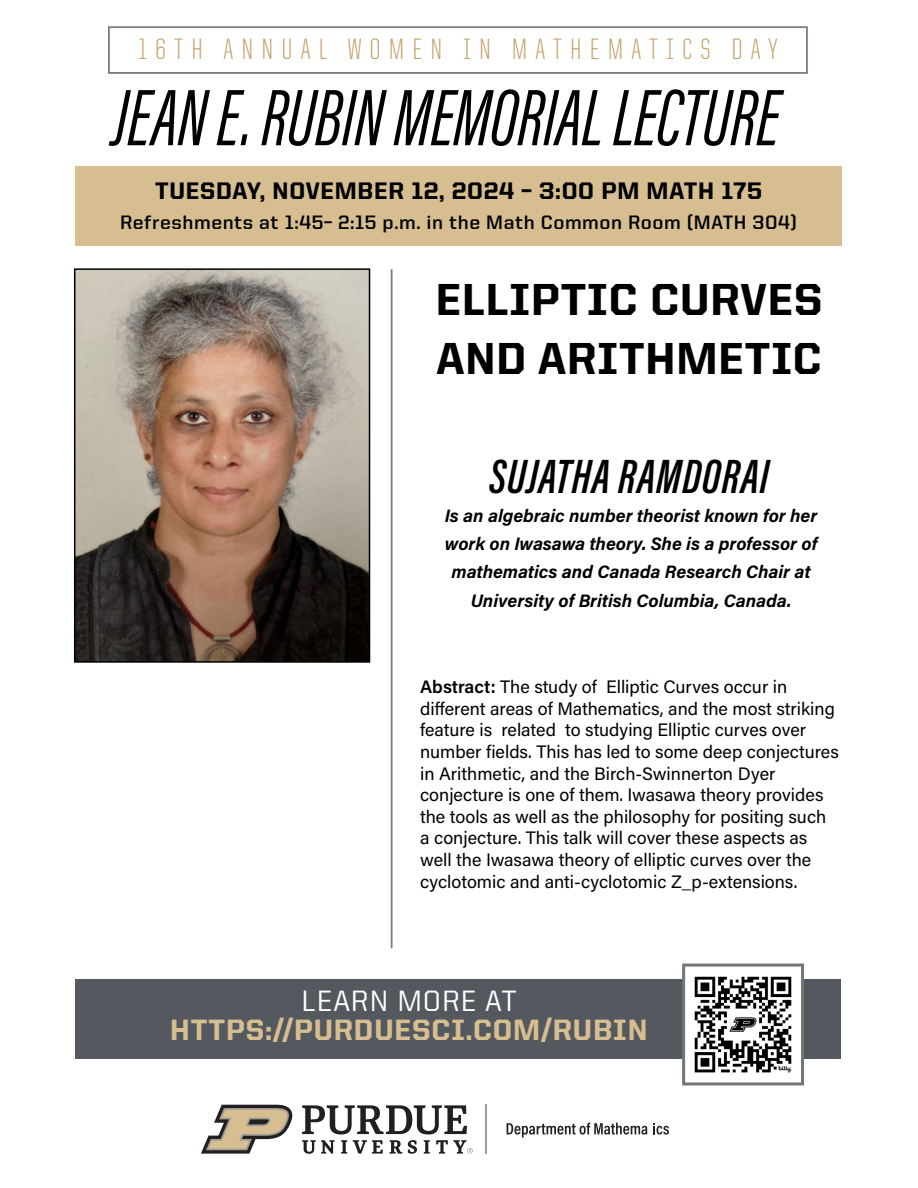
<style>
.page{position:relative;width:918px;height:1188px;background:#fff}
.page>*{position:absolute;margin:0;border:0;box-sizing:border-box;transform-origin:0 0}
.t1{font:italic 82.5px "Acumin Pro Extra Cond";letter-spacing:-.005em;color:#000;scale:.95 1}
.t2{font:italic 600 49.65px "Acumin Pro Extra Cond";letter-spacing:.02em;color:#000}
.t3{font:800 45px/59.6px "United Sans Reg";letter-spacing:.02em;color:#000}
.t4{font:800 29.55px/29.5px "United Sans Reg";letter-spacing:.03em;color:#d6be91;text-align:center}
.t5{font:300 29.55px "United Sans Cond";letter-spacing:.275em;color:#c4a169}
.t6{font:800 24px "United Sans Reg";letter-spacing:.03em;color:#000}
.t7{font:700 19.5px "United Sans Reg";letter-spacing:.03em;color:#000}
.t8{font:18px/21.6px "Acumin Pro";color:#000}
.t9{font:italic 700 18px/28.3px "Acumin Pro";color:#000;text-align:center}
.s1{font-weight:600}
.s2{font-weight:500;color:#fff}
</style>
<div class="page">
<div style="left:76px;top:166px;width:766px;height:80px;background:#d6be91"></div>
<hr style="left:485px;top:1105px;width:1px;height:49px;background:#a19c97">
<div style="left:108px;top:26px;width:700px;height:48px;border:2px solid #787b83"></div>
<hr style="left:391px;top:269px;width:2px;height:679px;background:#787b83">
<img style="left:77px;top:271px;width:290px;height:389px">
<div style="left:74px;top:268px;width:296px;height:395px;border:2px solid #000"></div>
<div style="left:75px;top:979px;width:765px;height:80px;background:#53595f"></div>
<img style="left:686px;top:976px;width:114px;height:97px">
<div style="left:682px;top:964px;width:122px;height:121px;border:3px solid #71767b"></div>
<svg style="left:507px;top:1123px;width:140px;height:15px"></svg>
<svg style="left:201px;top:1105px;width:92px;height:49px"></svg>
<svg style="left:302px;top:1105px;width:171px;height:49px"></svg>
<svg style="left:653px;top:1123px;width:16px;height:12px"></svg>
<p class="t5" style="left:138px;top:34px;width:641px">16TH ANNUAL WOMEN IN MATHEMATICS DAY</p>
<h1 class="t1" style="left:112px;top:68px;width:704px">JEAN E. RUBIN MEMORIAL LECTURE</h1>
<p class="t6" style="left:155px;top:178px;width:608px">TUESDAY, NOVEMBER 12, 2024 – 3:00 PM MATH 175</p>
<p class="t7" style="left:120px;top:212px;width:678px">Refreshments at 1:45– 2:15 p.m. in the Math Common Room (MATH 304)</p>
<p class="t3" style="left:436px;top:269px;width:388px">ELLIPTIC CURVES<br>AND ARITHMETIC</p>
<h2 class="t2" style="left:490px;top:446px;width:281px">SUJATHA RAMDORAI</h2>
<p class="t9" style="left:445px;top:500px;width:374px">Is an algebraic number theorist known for her work on Iwasawa theory. She is a professor of mathematics and Canada Research Chair at University of British Columbia, Canada.</p>
<p class="t8" style="left:420px;top:675px;width:420px"><span class="s1">Abstract:</span> The study of Elliptic Curves occur in diferent areas of Mathematics, and the most striking feature is related to studying Elliptic curves over number fields. This has led to some deep conjectures in Arithmetic, and the Birch-Swinnerton Dyer conjecture is one of them. Iwasawa theory provides the tools as well as the philosophy for positing such a conjecture. This talk will cover these aspects as well the Iwasawa theory of elliptic curves over the cyclotomic and anti-cyclotomic Z_p-extensions.</p>
<p class="t4" style="left:170px;top:986px;width:479px"><span class="s2">LEARN MORE AT<br></span>HTTPS://PURDUESCI.COM/RUBIN</p>
</div>
